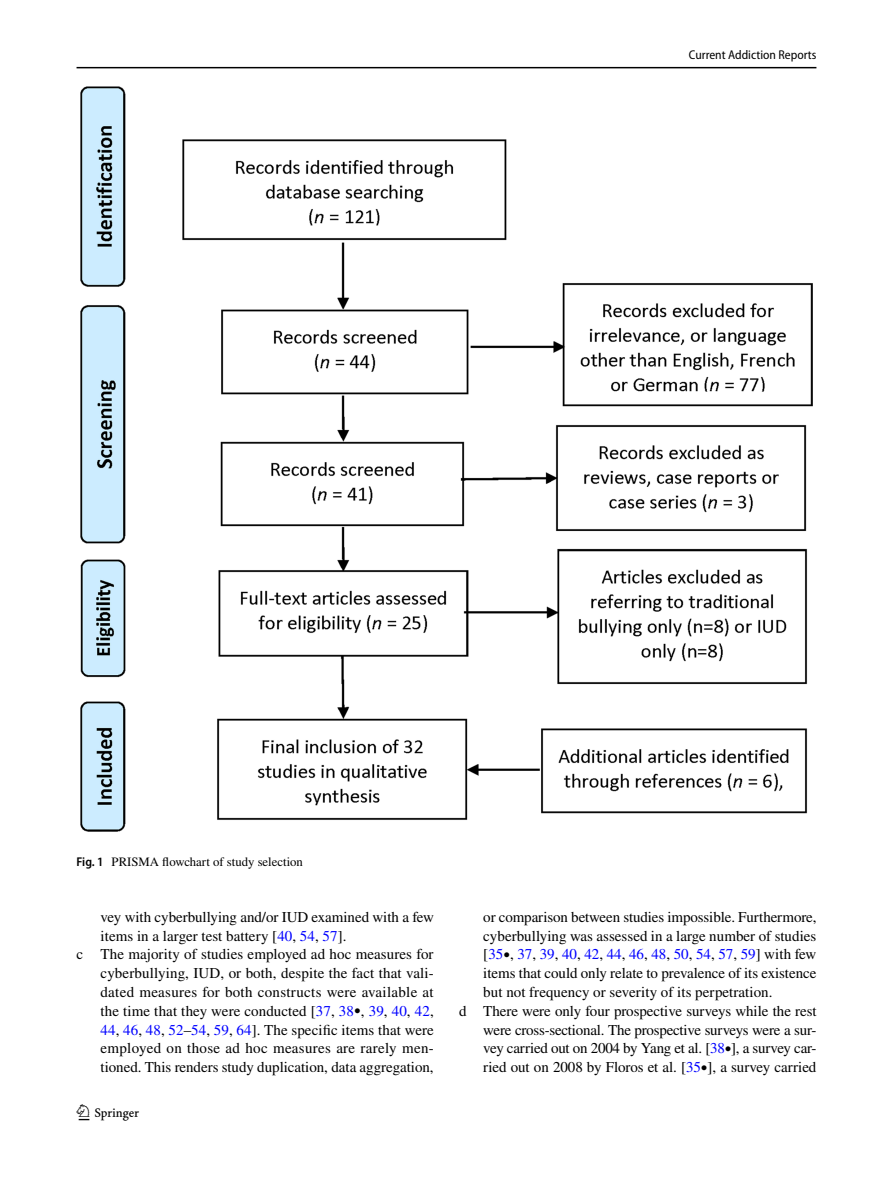
<style>
.page{position:relative;width:893px;height:1187px;background:#fff}
.page>*{position:absolute;margin:0;border:0;box-sizing:border-box;transform-origin:0 0}
.t1{font:22.5px "Springnew Regular 2";color:#000}
.t2{font:15px "STIX";letter-spacing:-.005em;color:#000}
.t3{font:15px "STIX";letter-spacing:.02em;color:#000}
.t4{font:15px "STIX";letter-spacing:.005em;color:#00f}
.t5{font:12.75px "STIX";color:#000}
.t6{font:semi-condensed 12.75px "Myriad Pro";color:#000}
.s1{font-family:"Myriad Pro";font-weight:600;font-stretch:semi-condensed}
.s2{color:#00f}
.s3{font-size:12.75px}
.s4{color:#000}
.s5{font-size:12.75px;color:#000}
</style>
<div class="page">
<hr style="left:77px;top:67px;width:739px;height:1px;background:#000">
<img style="left:81px;top:87px;width:731px;height:744px">
<p class="t6" style="left:689px;top:48px;width:129px">Current Addiction Reports</p>
<p class="t5" style="left:77px;top:853px;width:228px"><span class="s1">Fig. 1</span> PRISMA flowchart of study selection</p>
<p class="t2" style="left:101px;top:906px;width:335px">vey with cyberbullying and/or IUD examined with a few</p>
<p class="t2" style="left:101px;top:925px;width:247px">items in a larger test battery [<span class="s2">40</span>, <span class="s2">54</span>, <span class="s2">57</span>].</p>
<p class="t2" style="left:77px;top:944px;width:359px">c The majority of studies employed ad hoc measures for</p>
<p class="t2" style="left:101px;top:962px;width:335px">cyberbullying, IUD, or both, despite the fact that vali-</p>
<p class="t3" style="left:101px;top:981px;width:335px">dated measures for both constructs were available at</p>
<p class="t2" style="left:101px;top:1000px;width:335px">the time that they were conducted [<span class="s2">37</span>, <span class="s2">38</span><span class="s3">•</span>, <span class="s2">39</span>, <span class="s2">40</span>, <span class="s2">42</span>,</p>
<p class="t2" style="left:101px;top:1019px;width:335px"><span class="s2">44</span>, <span class="s2">46</span>, <span class="s2">48</span>, <span class="s2">52</span>–<span class="s2">54</span>, <span class="s2">59</span>, <span class="s2">64</span>]. The specific items that were</p>
<p class="t3" style="left:101px;top:1037px;width:335px">employed on those ad hoc measures are rarely men-</p>
<p class="t2" style="left:101px;top:1056px;width:335px">tioned. This renders study duplication, data aggregation,</p>
<h1 class="t1" style="left:79px;top:1104px;width:62px">1 3</h1>
<p class="t2" style="left:483px;top:906px;width:335px">or comparison between studies impossible. Furthermore,</p>
<p class="t2" style="left:483px;top:925px;width:335px">cyberbullying was assessed in a large number of studies</p>
<p class="t4" style="left:483px;top:944px;width:335px"><span class="s4">[</span>35<span class="s5">•</span><span class="s4">,</span> 37<span class="s4">,</span> 39<span class="s4">,</span> 40<span class="s4">,</span> 42<span class="s4">,</span> 44<span class="s4">,</span> 46<span class="s4">,</span> 48<span class="s4">,</span> 50<span class="s4">,</span> 54<span class="s4">,</span> 57<span class="s4">,</span> 59<span class="s4">] with few</span></p>
<p class="t2" style="left:483px;top:962px;width:335px">items that could only relate to prevalence of its existence</p>
<p class="t2" style="left:483px;top:981px;width:291px">but not frequency or severity of its perpetration.</p>
<p class="t2" style="left:459px;top:1000px;width:359px">d There were only four prospective surveys while the rest</p>
<p class="t2" style="left:483px;top:1019px;width:335px">were cross-sectional. The prospective surveys were a sur-</p>
<p class="t2" style="left:483px;top:1037px;width:335px">vey carried out on 2004 by Yang et al. [<span class="s2">38</span><span class="s3">•</span>], a survey car-</p>
<p class="t2" style="left:483px;top:1056px;width:335px">ried out on 2008 by Floros et al. [<span class="s2">35</span><span class="s3">•</span>], a survey carried</p>
</div>
